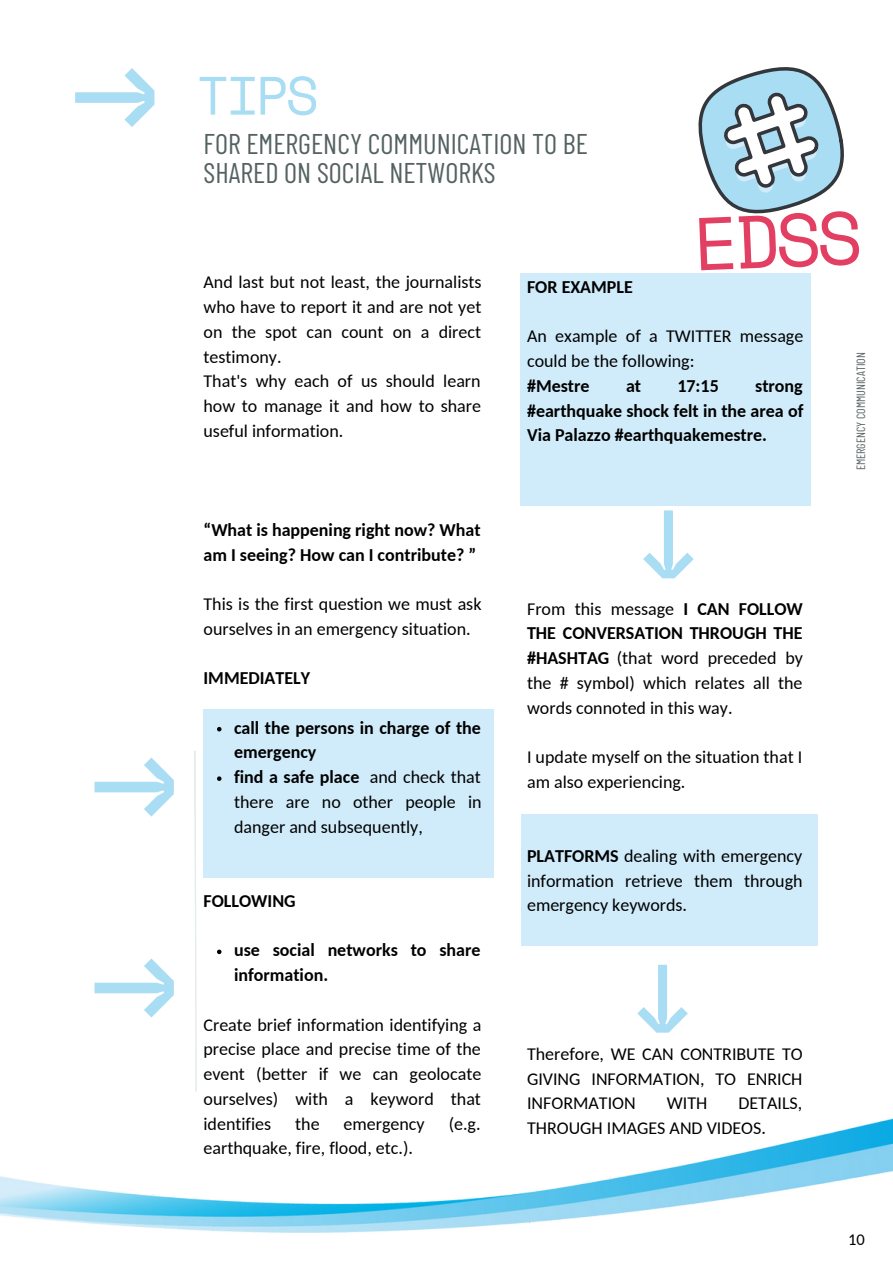
<style>
.page{position:relative;width:893px;height:1264px;background:#fff}
.page>*{position:absolute;margin:0;border:0;box-sizing:border-box;transform-origin:0 0}
.t1{font:146.7px "Space Mono";color:#a8ddf4}
.t2{font:125.7px "Space Mono";color:#a8ddf4}
.t3{font:74.55px "Space Mono";color:#e23f63}
.t4{font:54px "Space Mono";color:#a8ddf4}
.t5{font:28.5px "Barlow Condensed";color:#556262}
.t6{font:18px/24.8px "Carlito";color:#000}
.t7{font:700 18px/24.8px "Carlito";color:#000}
.t8{font:16.5px "Carlito";color:#000}
.t9{font:12px "Barlow Condensed";color:#556262}
.s1{font-weight:700}
</style>
<div class="page">
<svg style="left:194px;top:751px;width:3px;height:317px"></svg>
<hr style="left:195px;top:675px;width:1px;height:569px;background:#fff">
<div style="left:203px;top:709px;width:290px;height:168px;background:#d0ebf9"></div>
<div style="left:520px;top:273px;width:290px;height:233px;background:#d0ebf9"></div>
<div style="left:520px;top:813px;width:297px;height:132px;background:#d0ebf9"></div>
<svg style="left:698px;top:67px;width:146px;height:147px"></svg>
<svg style="left:217px;top:727px;width:4px;height:4px"></svg>
<svg style="left:217px;top:776px;width:4px;height:5px"></svg>
<svg style="left:217px;top:949px;width:4px;height:5px"></svg>
<img style="left:0;top:1068px;width:892px;height:165px">
<h3 class="t5" style="left:70px;top:155px;width:427px"><sup>→</sup> SHARED ON SOCIAL NETWORKS</h3>
<h3 class="t4" style="left:196px;top:54px;width:124px">TIPS</h3>
<h3 class="t5" style="left:203px;top:125px;width:386px">FOR EMERGENCY COMMUNICATION TO BE</h3>
<h3 class="t3" style="left:691px;top:187px;width:171px;rotate:-2deg">EDSS</h3>
<p class="t6" style="left:203px;top:271px;width:279px">And last but not least, the journalists who have to report it and are not yet on the spot can count on a direct testimony.<br>That's why each of us should learn how to manage it and how to share useful information.</p>
<h1 class="t1" style="left:89px;top:674px;width:91px">→</h1>
<h1 class="t1" style="left:89px;top:875px;width:91px">→</h1>
<p class="t7" style="left:203px;top:519px;width:279px">“What is happening right now? What am I seeing? How can I contribute? ”</p>
<p class="t6" style="left:203px;top:593px;width:279px">This is the first question we must ask ourselves in an emergency situation.</p>
<p class="t7" style="left:203px;top:667px;width:108px">IMMEDIATELY</p>
<p class="t6" style="left:234px;top:716px;width:249px"><span class="s1">call the persons in charge of the emergency<br>find a safe place</span> and check that there are no other people in danger and subsequently,</p>
<p class="t7" style="left:203px;top:890px;width:94px">FOLLOWING</p>
<p class="t7" style="left:234px;top:939px;width:248px">use social networks to share information.</p>
<p class="t6" style="left:203px;top:1013px;width:279px;text-align:justify">Create brief information identifying a precise place and precise time of the event (better if we can geolocate ourselves) with a keyword that identifies</p>
<p class="t6" style="left:295px;top:1112px;width:26px">the</p>
<p class="t6" style="left:343px;top:1112px;width:83px">emergency</p>
<p class="t6" style="left:448px;top:1112px;width:33px">(e.g.</p>
<p class="t6" style="left:203px;top:1137px;width:211px">earthquake, fire, flood, etc.).</p>
<p class="t7" style="left:527px;top:276px;width:107px">FOR EXAMPLE</p>
<p class="t6" style="left:527px;top:325px;width:278px">An example of a TWITTER message could be the following:</p>
<p class="t7" style="left:527px;top:375px;width:64px">#Mestre</p>
<p class="t7" style="left:626px;top:375px;width:17px">at</p>
<p class="t7" style="left:677px;top:375px;width:43px">17:15</p>
<p class="t7" style="left:527px;top:375px;width:278px;text-align:justify;text-indent:228px">strong #earthquake shock felt in the area of Via Palazzo #earthquakemestre.</p>
<h2 class="t2" style="left:765px;top:506px;width:78px;rotate:90deg">→</h2>
<p class="t6" style="left:527px;top:597px;width:277px;text-align:justify">From this message <span class="s1">I CAN FOLLOW THE CONVERSATION THROUGH THE #HASHTAG</span> (that word preceded by the # symbol) which relates all the words connoted in this way.</p>
<p class="t6" style="left:527px;top:746px;width:277px">I update myself on the situation that I am also experiencing.</p>
<p class="t6" style="left:527px;top:845px;width:277px;text-align:justify"><span class="s1">PLATFORMS</span> dealing with emergency information retrieve them through emergency keywords.</p>
<h2 class="t2" style="left:759px;top:960px;width:78px;rotate:90deg">→</h2>
<p class="t6" style="left:527px;top:1043px;width:277px;text-align:justify">Therefore, WE CAN CONTRIBUTE TO GIVING INFORMATION, TO ENRICH INFORMATION</p>
<p class="t6" style="left:527px;top:1092px;width:277px;text-indent:211px">DETAILS,<br>THROUGH IMAGES AND VIDEOS.</p>
<p class="t6" style="left:666px;top:1092px;width:42px">WITH</p>
<p class="t9" style="left:853px;top:470px;width:119px;rotate:-90deg">EMERGENCY COMMUNICATION</p>
<p class="t8" style="left:848px;top:1232px;width:18px">10</p>
</div>
